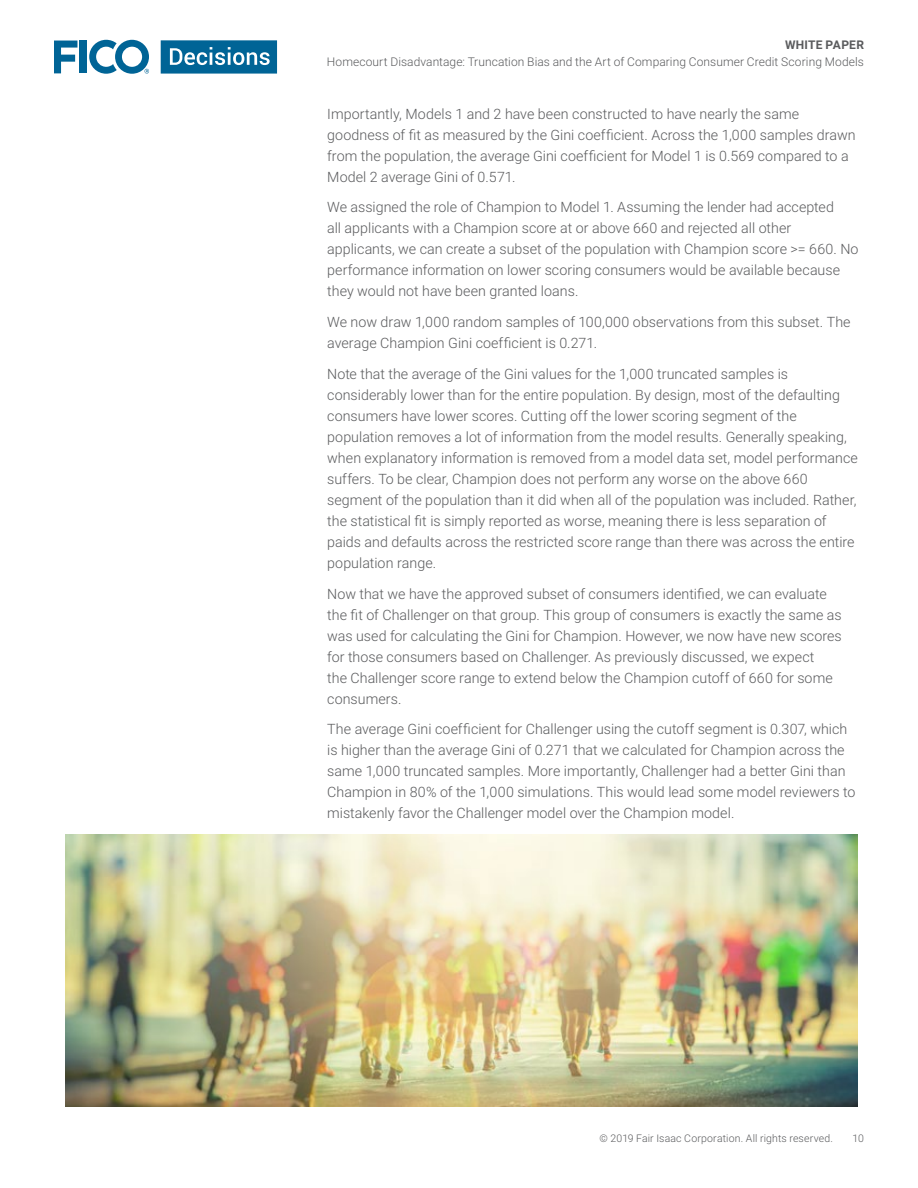
<style>
.page{position:relative;width:918px;height:1188px;background:#fff}
.page>*{position:absolute;margin:0;border:0;box-sizing:border-box;transform-origin:0 0}
.t1{font:300 14.25px/21px "Roboto";letter-spacing:.005em;color:#5a5b5d}
.t2{font:300 12px "Roboto";letter-spacing:.005em;color:#5a5b5d}
.t3{font:700 12px "Roboto";letter-spacing:.02em;color:#5a5b5d}
.t4{font:300 10.5px "Roboto";letter-spacing:.015em;color:#5a5b5d}
</style>
<div class="page">
<svg style="left:54px;top:41px;width:23px;height:32px"></svg>
<div style="left:80px;top:41px;width:7px;height:32px;background:#006496"></div>
<svg style="left:161px;top:40px;width:116px;height:34px;background:#2e80a9"></svg>
<svg style="left:89px;top:40px;width:60px;height:34px"></svg>
<img style="left:66px;top:834px;width:792px;height:273px">
<p class="t3" style="left:785px;top:37px;width:80px">WHITE PAPER</p>
<p class="t2" style="left:327px;top:54px;width:539px">Homecourt Disadvantage: Truncation Bias and the Art of Comparing Consumer Credit Scoring Models</p>
<p class="t1" style="left:327px;top:103px;width:530px">Importantly, Models 1 and 2 have been constructed to have nearly the same goodness of fit as measured by the Gini coefficient. Across the 1,000 samples drawn from the population, the average Gini coefficient for Model 1 is 0.569 compared to a Model 2 average Gini of 0.571.</p>
<p class="t1" style="left:327px;top:196px;width:533px">We assigned the role of Champion to Model 1. Assuming the lender had accepted<br>all applicants with a Champion score at or above 660 and rejected all other applicants, we can create a subset of the population with Champion score &gt;= 660. No performance information on lower scoring consumers would be available because they would not have been granted loans.</p>
<p class="t1" style="left:327px;top:311px;width:525px">We now draw 1,000 random samples of 100,000 observations from this subset. The average Champion Gini coefficient is 0.271.</p>
<p class="t1" style="left:327px;top:363px;width:532px">Note that the average of the Gini values for the 1,000 truncated samples is considerably lower than for the entire population. By design, most of the defaulting consumers have lower scores. Cutting off the lower scoring segment of the population removes a lot of information from the model results. Generally speaking, when explanatory information is removed from a model data set, model performance suffers. To be clear, Champion does not perform any worse on the above 660 segment of the population than it did when all of the population was included. Rather, the statistical fit is simply reported as worse, meaning there is less separation of paids and defaults across the restricted score range than there was across the entire population range.</p>
<p class="t1" style="left:327px;top:583px;width:516px">Now that we have the approved subset of consumers identified, we can evaluate the fit of Challenger on that group. This group of consumers is exactly the same as was used for calculating the Gini for Champion. However, we now have new scores for those consumers based on Challenger. As previously discussed, we expect<br>the Challenger score range to extend below the Champion cutoff of 660 for some consumers.</p>
<p class="t1" style="left:327px;top:718px;width:530px">The average Gini coefficient for Challenger using the cutoff segment is 0.307, which is higher than the average Gini of 0.271 that we calculated for Champion across the same 1,000 truncated samples. More importantly, Challenger had a better Gini than Champion in 80% of the 1,000 simulations. This would lead some model reviewers to mistakenly favor the Challenger model over the Champion model.</p>
<p class="t4" style="left:599px;top:1131px;width:235px">© 2019 Fair Isaac Corporation. All rights reserved.</p>
<p class="t4" style="left:852px;top:1131px;width:13px">10</p>
</div>
